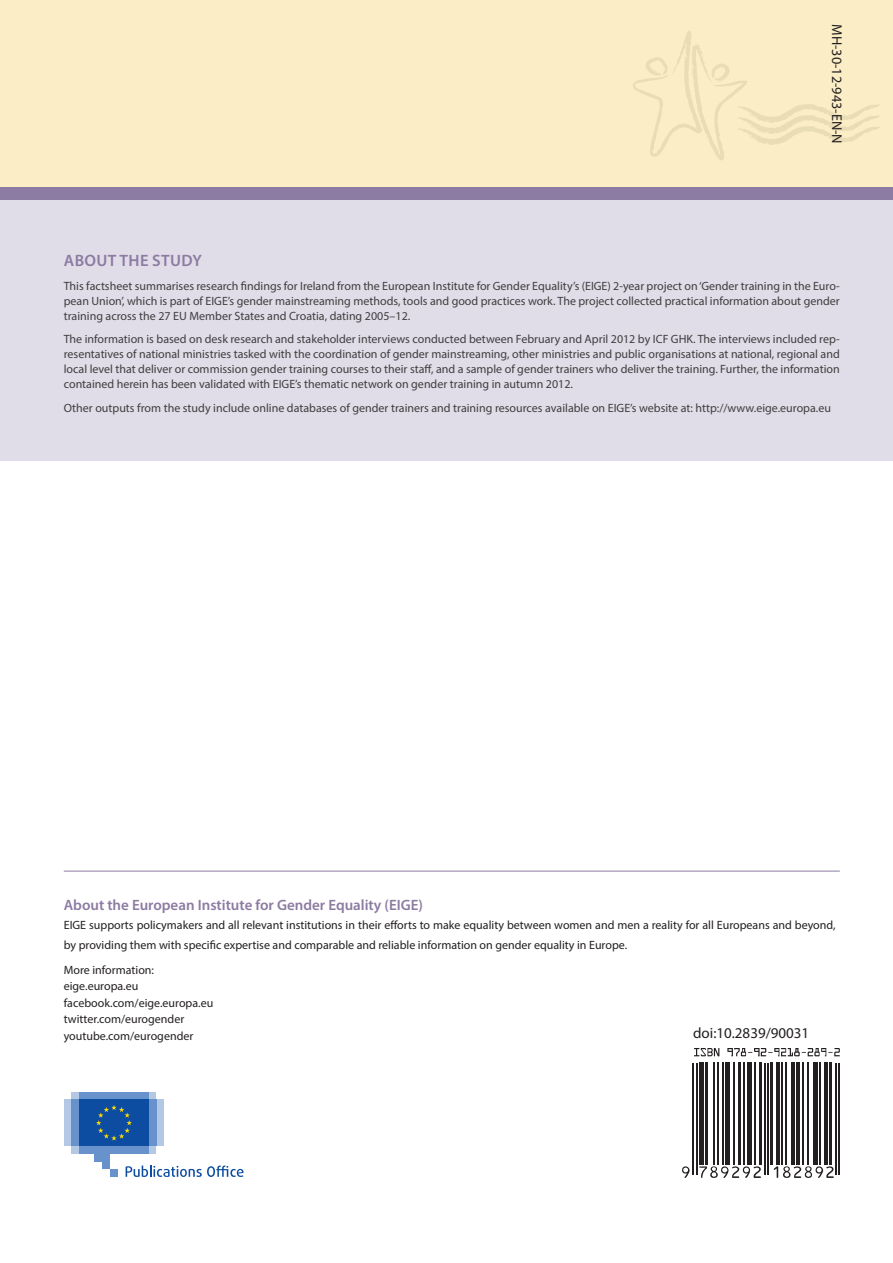
<style>
.page{position:relative;width:893px;height:1263px;background:#fff}
.page>*{position:absolute;margin:0;border:0;box-sizing:border-box;transform-origin:0 0}
._01_-_Subtitle{font:600 16.5px "Myriad Pro";letter-spacing:.02em;color:#8c7ba2}
._01_-_Subtitle-2{font:600 15px "Myriad Pro";color:#8c7ba2}
._03_-_Text{font:15px "Myriad Pro";color:#231f20}
._03_-_Text-2{font:14.25px "Myriad Pro";color:#231f20}
.Footnote{font:12px/15px "Myriad Pro";color:#3e3e3f;text-align:justify}
._03_-_Text-3{font:12px/19.5px "Myriad Pro";color:#231f20}
</style>
<div class="page">
<div style="left:0;top:168px;width:893px;height:33px;background:#8c7ba2"></div>
<div style="left:0;top:0;width:893px;height:187px;background:#fbeec6"></div>
<svg style="left:633px;top:31px;width:246px;height:129px"></svg>
<div style="left:72px;top:1146px;width:84px;height:7px;background:#b3c8e5"></div>
<div style="left:72px;top:1092px;width:84px;height:7px;background:#b3c8e5"></div>
<div style="left:79px;top:1092px;width:70px;height:7px;background:#6892cc"></div>
<div style="left:79px;top:1146px;width:70px;height:7px;background:#6892cc"></div>
<div style="left:149px;top:1099px;width:7px;height:47px;background:#6892cc"></div>
<div style="left:156px;top:1099px;width:8px;height:47px;background:#b3c8e5"></div>
<div style="left:72px;top:1099px;width:7px;height:47px;background:#6892cc"></div>
<div style="left:64px;top:1099px;width:8px;height:47px;background:#b3c8e5"></div>
<div style="left:95px;top:1146px;width:15px;height:15px;background:#6892cc"></div>
<div style="left:102px;top:1146px;width:8px;height:23px;background:#6892cc"></div>
<div style="left:110px;top:1169px;width:8px;height:8px;background:#6892cc"></div>
<div style="left:79px;top:1099px;width:70px;height:47px;background:#0d4da1"></div>
<svg style="left:96px;top:1105px;width:36px;height:35px"></svg>
<svg style="left:126px;top:1165px;width:117px;height:12px"></svg>
<hr style="left:693px;top:1063px;width:1px;height:111px;background:#231f20">
<hr style="left:696px;top:1063px;width:1px;height:111px;background:#231f20">
<hr style="left:699px;top:1063px;width:4px;height:102px;background:#231f20">
<hr style="left:705px;top:1063px;width:3px;height:102px;background:#231f20">
<hr style="left:713px;top:1063px;width:1px;height:102px;background:#231f20">
<hr style="left:718px;top:1063px;width:1px;height:102px;background:#231f20">
<hr style="left:722px;top:1063px;width:1px;height:102px;background:#231f20">
<div style="left:725px;top:1063px;width:5px;height:102px;background:#231f20"></div>
<hr style="left:733px;top:1063px;width:1px;height:102px;background:#231f20">
<hr style="left:738px;top:1063px;width:2px;height:102px;background:#231f20">
<hr style="left:744px;top:1063px;width:1px;height:102px;background:#231f20">
<hr style="left:747px;top:1063px;width:4px;height:102px;background:#231f20">
<hr style="left:755px;top:1063px;width:1px;height:102px;background:#231f20">
<hr style="left:759px;top:1063px;width:3px;height:102px;background:#231f20">
<hr style="left:764px;top:1063px;width:1px;height:111px;background:#231f20">
<hr style="left:767px;top:1063px;width:1px;height:111px;background:#231f20">
<hr style="left:770px;top:1063px;width:3px;height:102px;background:#231f20">
<hr style="left:776px;top:1063px;width:3px;height:102px;background:#231f20">
<hr style="left:781px;top:1063px;width:1px;height:102px;background:#231f20">
<hr style="left:786px;top:1063px;width:1px;height:102px;background:#231f20">
<hr style="left:792px;top:1063px;width:3px;height:102px;background:#231f20">
<hr style="left:796px;top:1063px;width:4px;height:102px;background:#231f20">
<hr style="left:803px;top:1063px;width:1px;height:102px;background:#231f20">
<hr style="left:807px;top:1063px;width:1px;height:102px;background:#231f20">
<hr style="left:814px;top:1063px;width:4px;height:102px;background:#231f20">
<hr style="left:819px;top:1063px;width:2px;height:102px;background:#231f20">
<hr style="left:824px;top:1063px;width:3px;height:102px;background:#231f20">
<hr style="left:829px;top:1063px;width:3px;height:102px;background:#231f20">
<hr style="left:835px;top:1063px;width:2px;height:111px;background:#231f20">
<hr style="left:838px;top:1063px;width:2px;height:111px;background:#231f20">
<svg style="left:694px;top:1048px;width:25px;height:8px"></svg>
<svg style="left:727px;top:1048px;width:113px;height:8px"></svg>
<svg style="left:682px;top:1166px;width:8px;height:12px"></svg>
<svg style="left:699px;top:1166px;width:62px;height:12px"></svg>
<svg style="left:774px;top:1166px;width:60px;height:12px"></svg>
<hr style="left:64px;top:871px;width:776px;height:1px;background:#8c7ba2">
<div style="left:0;top:201px;width:893px;height:260px;background:#e1dde8"></div>
<p class="_03_-_Text-2" style="left:846px;top:24px;width:121px;rotate:90deg">MH-30-12-943-EN-N</p>
<p class="_01_-_Subtitle" style="left:64px;top:250px;width:140px">ABOUT THE STUDY</p>
<p class="Footnote" style="left:64px;top:278px;width:777px">This factsheet summarises research findings for Ireland from the European Institute for Gender Equality’s (EIGE) 2-year project on ‘Gender training in the Euro&shy;pean Union’, which is part of EIGE’s gender mainstreaming methods, tools and good practices work. The project collected practical information about gender training across the 27 EU Member States and Croatia, dating 2005–12.</p>
<p class="Footnote" style="left:64px;top:331px;width:778px">The information is based on desk research and stakeholder interviews conducted between February and April 2012 by ICF GHK. The interviews included rep&shy;resentatives of national ministries tasked with the coordination of gender mainstreaming, other ministries and public organisations at national, regional and local level that deliver or commission gender training courses to their staff, and a sample of gender trainers who deliver the training. Further, the information contained herein has been validated with EIGE’s thematic network on gender training in autumn 2012.</p>
<p class="Footnote" style="left:64px;top:400px;width:769px">Other outputs from the study include online databases of gender trainers and training resources available on EIGE’s website at: http://www.eige.europa.eu</p>
<p class="_01_-_Subtitle-2" style="left:64px;top:895px;width:361px">About the European Institute for Gender Equality (EIGE)</p>
<p class="_03_-_Text-3" style="left:64px;top:915px;width:773px">EIGE supports policymakers and all relevant institutions in their efforts to make equality between women and men a reality for all Europeans and beyond, by providing them with specific expertise and comparable and reliable information on gender equality in Europe.</p>
<p class="_03_-_Text-3" style="left:64px;top:960px;width:92px">More information:</p>
<p class="_03_-_Text-3" style="left:64px;top:976px;width:76px">eige.europa.eu</p>
<p class="_03_-_Text-3" style="left:64px;top:993px;width:151px">facebook.com/eige.europa.eu</p>
<p class="_03_-_Text-3" style="left:64px;top:1009px;width:122px">twitter.com/eurogender</p>
<p class="_03_-_Text-3" style="left:64px;top:1026px;width:131px">youtube.com/eurogender</p>
<p class="_03_-_Text" style="left:693px;top:1024px;width:118px">doi:10.2839/90031</p>
</div>
